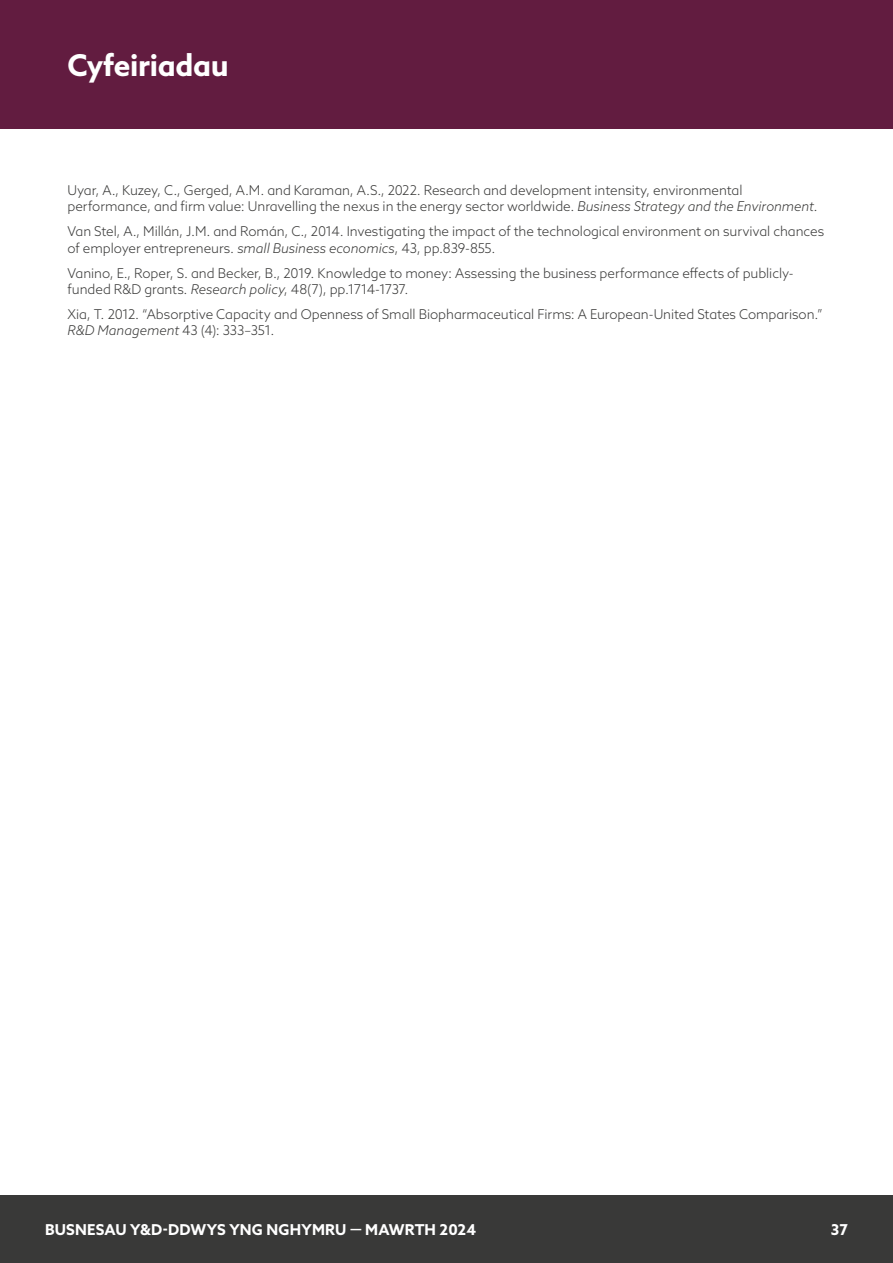
<style>
.page{position:relative;width:893px;height:1263px;background:#fff}
.page>*{position:absolute;margin:0;border:0;box-sizing:border-box;transform-origin:0 0}
.Chapter_Title{font:700 30px "Azo Sans";letter-spacing:-.01em;color:#fff}
.t1{font:700 15px "Azo Sans";letter-spacing:.01em;color:#fff}
.Body_Text_Single_Col{font:300 13.5px/16.2px "Azo Sans";letter-spacing:-.005em;color:#393938}
.s1{font-style:italic}
</style>
<div class="page">
<div style="left:0;top:0;width:893px;height:129px;background:#621c40"></div>
<div style="left:0;top:1195px;width:893px;height:68px;background:#393938"></div>
<h1 class="Chapter_Title" style="left:68px;top:46px;width:163px">Cyfeiriadau</h1>
<p class="Body_Text_Single_Col" style="left:68px;top:182px;width:752px">Uyar, A., Kuzey, C., Gerged, A.M. and Karaman, A.S., 2022. Research and development intensity, environmental performance, and firm value: Unravelling the nexus in the energy sector worldwide. <span class="s1">Business Strategy and the Environment.</span></p>
<p class="Body_Text_Single_Col" style="left:68px;top:223px;width:758px">Van Stel, A., Millán, J.M. and Román, C., 2014. Investigating the impact of the technological environment on survival chances of employer entrepreneurs. <span class="s1">small Business economics</span>, 43, pp.839-855.</p>
<p class="Body_Text_Single_Col" style="left:68px;top:265px;width:728px">Vanino, E., Roper, S. and Becker, B., 2019. Knowledge to money: Assessing the business performance effects of publicly&shy;funded R&amp;D grants. <span class="s1">Research policy</span>, 48(7), pp.1714-1737.</p>
<p class="Body_Text_Single_Col" style="left:68px;top:306px;width:757px">Xia, T. 2012. “Absorptive Capacity and Openness of Small Biopharmaceutical Firms: A European-United States Comparison.”<br><span class="s1">R&amp;D Management</span> 43 (4): 333–351.</p>
<p class="t1" style="left:45px;top:1219px;width:433px">BUSNESAU Y&amp;D-DDWYS YNG NGHYMRU — MAWRTH 2024</p>
<p class="t1" style="left:831px;top:1219px;width:19px">37</p>
</div>
